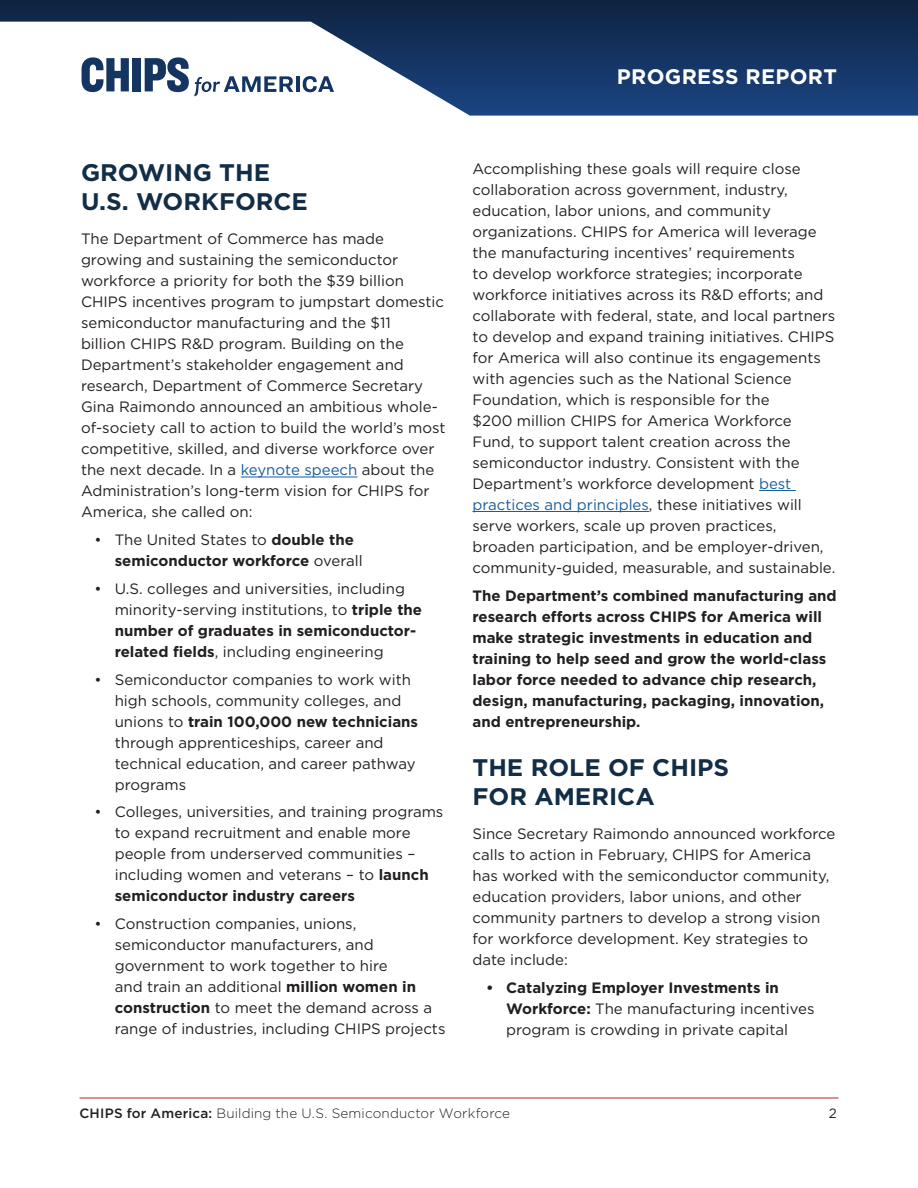
<style>
.page{position:relative;width:918px;height:1188px;background:#fff}
.page>*{position:absolute;margin:0;border:0;box-sizing:border-box;transform-origin:0 0}
.Subheader_1{font:700 24px/28.8px "Gotham";color:#122d46}
.t1{font:700 21px "Gotham";letter-spacing:.015em;color:#fff}
.Body_Copy{font:15px/21px "Gotham";color:#231f20}
.Body_Copy-2{font:700 15px/21px "Gotham";color:#231f20}
.t2{font:300 13.5px "Gotham";letter-spacing:.01em;color:#231f20}
.t3{font:13.5px "Gotham";color:#231f20}
.s1{color:#175d9e}
.s2{font-weight:400}
.s3{font-weight:700}
.s4{font-weight:500}
</style>
<div class="page">
<hr style="left:80px;top:1098px;width:758px;height:1px;background:#bd2126">
<svg style="left:0;top:0;width:918px;height:116px"></svg>
<hr style="left:241px;top:477px;width:116px;height:1px;background:#175d9e">
<hr style="left:759px;top:490px;width:37px;height:1px;background:#175d9e">
<hr style="left:472px;top:511px;width:177px;height:1px;background:#175d9e">
<h2 class="t1" style="left:617px;top:62px;width:222px">PROGRESS REPORT</h2>
<p class="Subheader_1" style="left:81px;top:158px;width:229px">GROWING THE<br>U.S. WORKFORCE</p>
<p class="Body_Copy" style="left:81px;top:228px;width:366px">The Department of Commerce has made growing and sustaining the semiconductor workforce a priority for both the $39 billion CHIPS incentives program to jumpstart domestic semiconductor manufacturing and the $11<br>billion CHIPS R&amp;D program. Building on the Department’s stakeholder engagement and research, Department of Commerce Secretary Gina Raimondo announced an ambitious whole&shy;of-society call to action to build the world’s most competitive, skilled, and diverse workforce over the next decade. In a <span class="s1">keynote speech</span> about the Administration’s long-term vision for CHIPS for America, she called on:</p>
<p class="Body_Copy-2" style="left:115px;top:529px;width:249px;text-indent:-20px"><span class="s2">• The United States to</span> double the semiconductor workforce <span class="s2">overall</span></p>
<p class="Body_Copy" style="left:115px;top:578px;width:309px;text-indent:-20px">• U.S. colleges and universities, including minority-serving institutions, to <span class="s3">triple the number of graduates in semiconductor&shy;related fields</span>, including engineering</p>
<p class="Body_Copy" style="left:115px;top:669px;width:305px;text-indent:-20px">• Semiconductor companies to work with high schools, community colleges, and unions to <span class="s3">train 100,000 new technicians </span>through apprenticeships, career and technical education, and career pathway programs</p>
<p class="Body_Copy" style="left:115px;top:801px;width:330px;text-indent:-20px">• Colleges, universities, and training programs to expand recruitment and enable more people from underserved communities – including women and veterans – to <span class="s3">launch semiconductor industry careers</span></p>
<p class="Body_Copy" style="left:115px;top:913px;width:332px;text-indent:-20px">• Construction companies, unions, semiconductor manufacturers, and government to work together to hire<br>and train an additional <span class="s3">million women in construction</span> to meet the demand across a range of industries, including CHIPS projects</p>
<p class="Body_Copy" style="left:472px;top:158px;width:364px">Accomplishing these goals will require close collaboration across government, industry, education, labor unions, and community organizations. CHIPS for America will leverage the manufacturing incentives’ requirements<br>to develop workforce strategies; incorporate workforce initiatives across its R&amp;D efforts; and collaborate with federal, state, and local partners to develop and expand training initiatives. CHIPS for America will also continue its engagements with agencies such as the National Science Foundation, which is responsible for the<br>$200 million CHIPS for America Workforce Fund, to support talent creation across the semiconductor industry. Consistent with the Department’s workforce development <span class="s1">best practices and principles</span>, these initiatives will serve workers, scale up proven practices, broaden participation, and be employer-driven, community-guided, measurable, and sustainable.</p>
<p class="Body_Copy-2" style="left:472px;top:585px;width:366px">The Department’s combined manufacturing and research efforts across CHIPS for America will make strategic investments in education and training to help seed and grow the world-class labor force needed to advance chip research, design, manufacturing, packaging, innovation, and entrepreneurship.</p>
<p class="Subheader_1" style="left:472px;top:753px;width:258px">THE ROLE OF CHIPS<br>FOR AMERICA</p>
<p class="Body_Copy" style="left:472px;top:823px;width:364px">Since Secretary Raimondo announced workforce calls to action in February, CHIPS for America has worked with the semiconductor community, education providers, labor unions, and other community partners to develop a strong vision for workforce development. Key strategies to date include:</p>
<p class="Body_Copy" style="left:506px;top:977px;width:310px;text-indent:-20px"><span class="s3">• Catalyzing Employer Investments in<br>Workforce:</span> The manufacturing incentives program is crowding in private capital</p>
<p class="t2" style="left:80px;top:1104px;width:432px"><span class="s4">CHIPS for America:</span> Building the U.S. Semiconductor Workforce</p>
<p class="t3" style="left:829px;top:1104px;width:10px">2</p>
</div>
